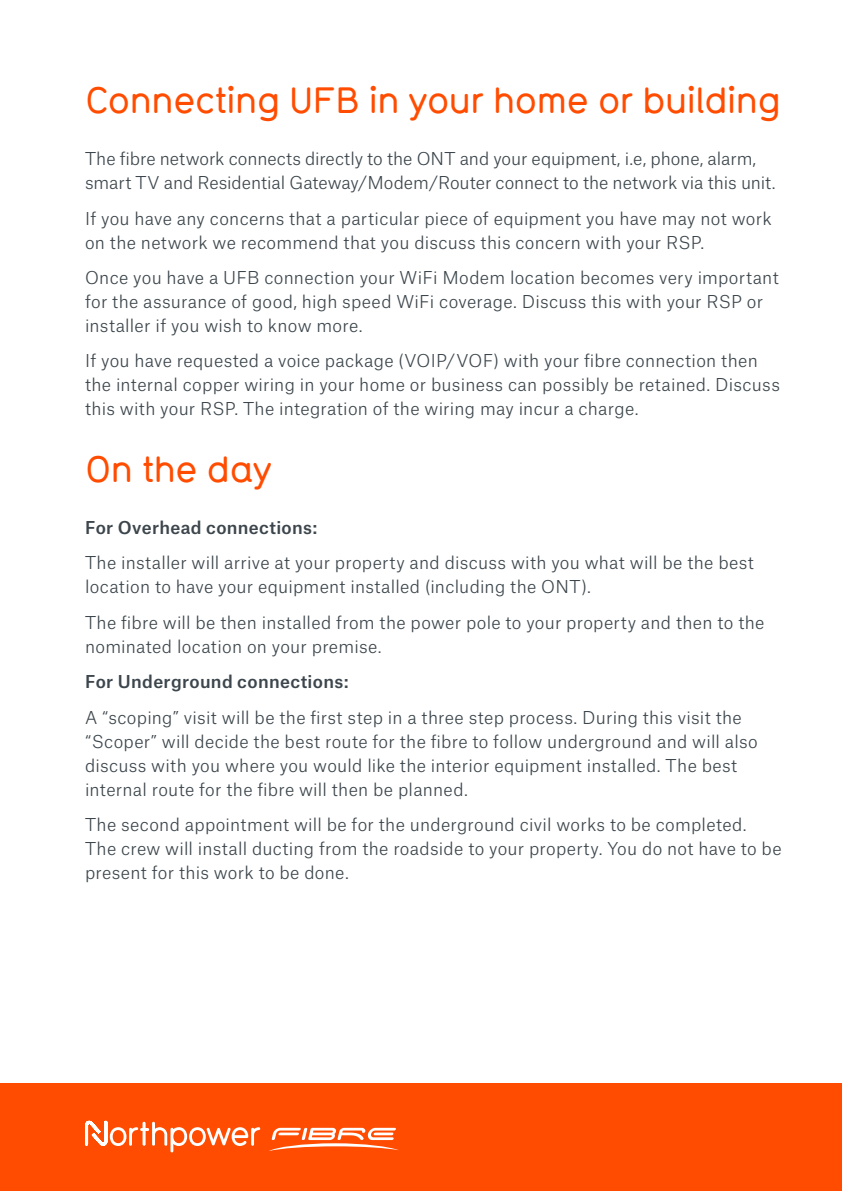
<style>
.page{position:relative;width:842px;height:1191px;background:#fff}
.page>*{position:absolute;margin:0;border:0;box-sizing:border-box;transform-origin:0 0}
.t1{font:500 36px "Typ 1451 Std";letter-spacing:-.02em;color:#ff4c00}
.t2{font:300 17px/24px "Atlas Grotesk";letter-spacing:.015em;color:#3c464c}
.t3{font:300 17px/24px "Atlas Grotesk";letter-spacing:-.005em;color:#3c464c}
.t4{font:500 17px "Atlas Grotesk";letter-spacing:.02em;color:#3c464c}
</style>
<div class="page">
<div style="left:0;top:1083px;width:842px;height:108px;background:#ff4c00"></div>
<svg style="left:85px;top:1120px;width:175px;height:32px"></svg>
<svg style="left:269px;top:1127px;width:130px;height:24px"></svg>
<h1 class="t1" style="left:85px;top:76px;width:697px">Connecting UFB in your home or building</h1>
<p class="t3" style="left:85px;top:145px;width:692px">The fibre network connects directly to the ONT and your equipment, i.e, phone, alarm, smart TV and Residential Gateway/Modem/Router connect to the network via this unit.</p>
<p class="t2" style="left:85px;top:204px;width:688px">If you have any concerns that a particular piece of equipment you have may not work on the network we recommend that you discuss this concern with your RSP.</p>
<p class="t2" style="left:85px;top:264px;width:695px">Once you have a UFB connection your WiFi Modem location becomes very important for the assurance of good, high speed WiFi coverage. Discuss this with your RSP or installer if you wish to know more.</p>
<p class="t2" style="left:85px;top:347px;width:696px">If you have requested a voice package (VOIP/VOF) with your fibre connection then the internal copper wiring in your home or business can possibly be retained. Discuss this with your RSP. The integration of the wiring may incur a charge.</p>
<h1 class="t1" style="left:85px;top:444px;width:189px">On the day</h1>
<p class="t4" style="left:85px;top:514px;width:234px">For Overhead connections:</p>
<p class="t2" style="left:85px;top:549px;width:670px">The installer will arrive at your property and discuss with you what will be the best location to have your equipment installed (including the ONT).</p>
<p class="t2" style="left:85px;top:608px;width:681px">The fibre will be then installed from the power pole to your property and then to the nominated location on your premise.</p>
<p class="t4" style="left:85px;top:668px;width:265px">For Underground connections:</p>
<p class="t2" style="left:85px;top:703px;width:674px">A “scoping” visit will be the first step in a three step process. During this visit the “Scoper” will decide the best route for the fibre to follow underground and will also discuss with you where you would like the interior equipment installed. The best internal route for the fibre will then be planned.</p>
<p class="t2" style="left:85px;top:810px;width:698px">The second appointment will be for the underground civil works to be completed.<br>The crew will install ducting from the roadside to your property. You do not have to be present for this work to be done.</p>
</div>
